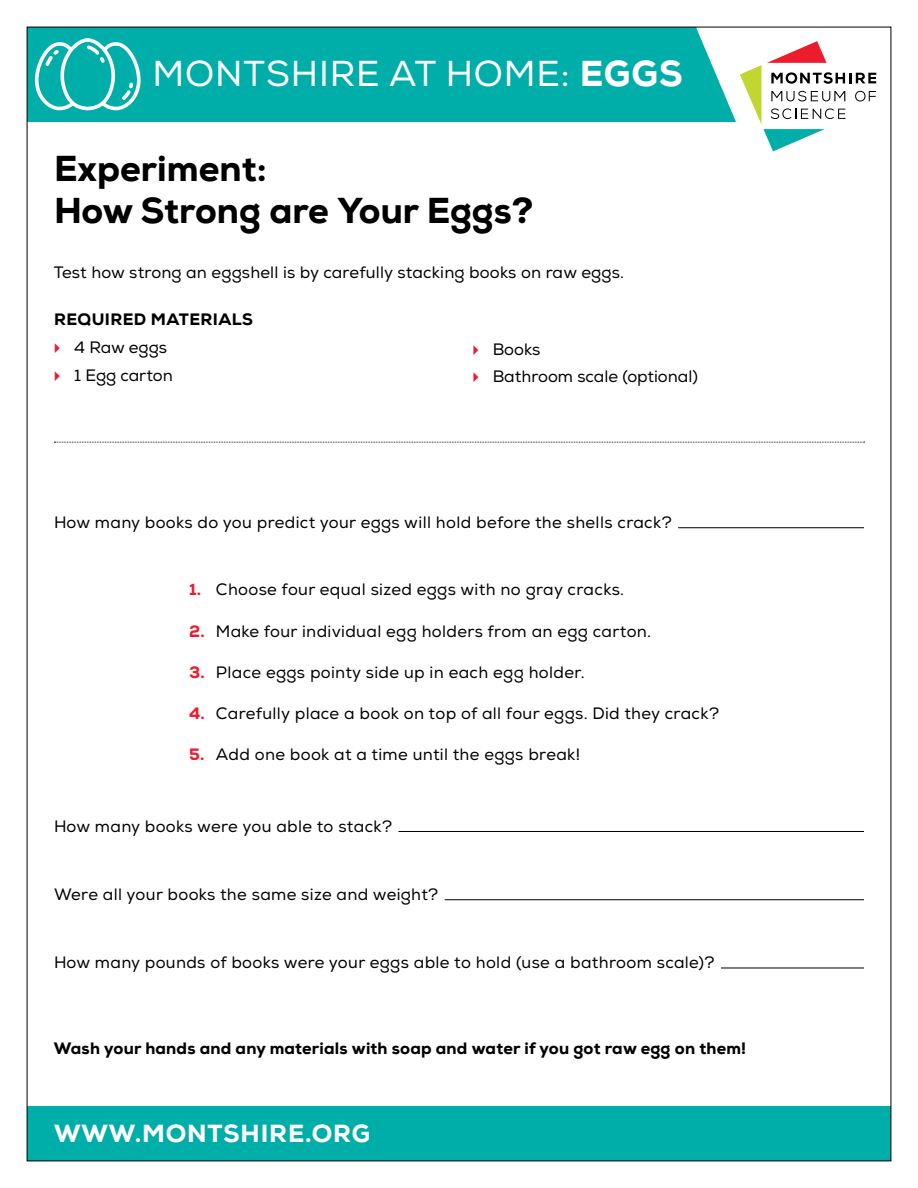
<style>
.page{position:relative;width:918px;height:1188px;background:#fff}
.page>*{position:absolute;margin:0;border:0;box-sizing:border-box;transform-origin:0 0}
.t1{font:800 36px/42px "Nexa";color:#000}
.t2{font:36px "Nexa";letter-spacing:.025em;color:#fff}
.t3{font:800 24.75px "Nexa";letter-spacing:.035em;color:#fff}
.t4{font:16.5px "Nexa";letter-spacing:.02em;color:#000}
.t5{font:800 16.5px "Nexa";letter-spacing:.01em;color:#000}
.t6{font:16.5px/27.8px "Nexa";color:#000}
.s1{font-weight:800}
.s2{font-weight:800;color:#ed1c2c}
</style>
<div class="page">
<div style="left:27px;top:1106px;width:864px;height:55px;background:#00aea9"></div>
<div style="left:27px;top:27px;width:864px;height:95px;background:#00aea9"></div>
<svg style="left:35px;top:38px;width:106px;height:72px"></svg>
<svg style="left:696px;top:26px;width:195px;height:126px"></svg>
<hr style="left:54px;top:527px;width:810px;height:1px;background:#000">
<div style="left:54px;top:521px;width:624px;height:12px;background:#fff"></div>
<hr style="left:54px;top:831px;width:810px;height:1px;background:#000">
<div style="left:54px;top:825px;width:345px;height:12px;background:#fff"></div>
<hr style="left:54px;top:899px;width:810px;height:1px;background:#000">
<div style="left:54px;top:893px;width:391px;height:12px;background:#fff"></div>
<hr style="left:54px;top:968px;width:810px;height:1px;background:#000">
<div style="left:54px;top:961px;width:667px;height:12px;background:#fff"></div>
<svg style="left:54px;top:442px;width:811px;height:1px"></svg>
<h1 class="t2" style="left:153px;top:52px;width:532px">MONTSHIRE AT HOME: <span class="s1">EGGS</span></h1>
<h1 class="t1" style="left:54px;top:147px;width:481px">Experiment:<br>How Strong are Your Eggs?</h1>
<p class="t4" style="left:54px;top:263px;width:572px">Test how strong an eggshell is by carefully stacking books on raw eggs.</p>
<p class="t5" style="left:54px;top:309px;width:200px">REQUIRED MATERIALS</p>
<p class="t6" style="left:74px;top:334px;width:100px">4 Raw eggs<br>1 Egg carton</p>
<p class="t6" style="left:493px;top:335px;width:207px">Books<br>Bathroom scale (optional)</p>
<p class="t4" style="left:54px;top:512px;width:619px">How many books do you predict your eggs will hold before the shells crack?</p>
<p class="t4" style="left:189px;top:580px;width:437px"><span class="s2">1.</span> Choose four equal sized eggs with no gray cracks.</p>
<p class="t4" style="left:189px;top:621px;width:464px"><span class="s2">2.</span> Make four individual egg holders from an egg carton.</p>
<p class="t4" style="left:189px;top:662px;width:397px"><span class="s2">3.</span> Place eggs pointy side up in each egg holder.</p>
<p class="t4" style="left:189px;top:704px;width:532px"><span class="s2">4.</span> Carefully place a book on top of all four eggs. Did they crack?</p>
<p class="t4" style="left:189px;top:745px;width:393px"><span class="s2">5.</span> Add one book at a time until the eggs break!</p>
<p class="t4" style="left:54px;top:816px;width:340px">How many books were you able to stack?</p>
<p class="t4" style="left:54px;top:884px;width:386px">Were all your books the same size and weight?</p>
<p class="t4" style="left:54px;top:953px;width:662px">How many pounds of books were your eggs able to hold (use a bathroom scale)?</p>
<p class="t5" style="left:54px;top:1038px;width:694px">Wash your hands and any materials with soap and water if you got raw egg on them!</p>
<h2 class="t3" style="left:54px;top:1118px;width:318px">WWW.MONTSHIRE.ORG</h2>
</div>
